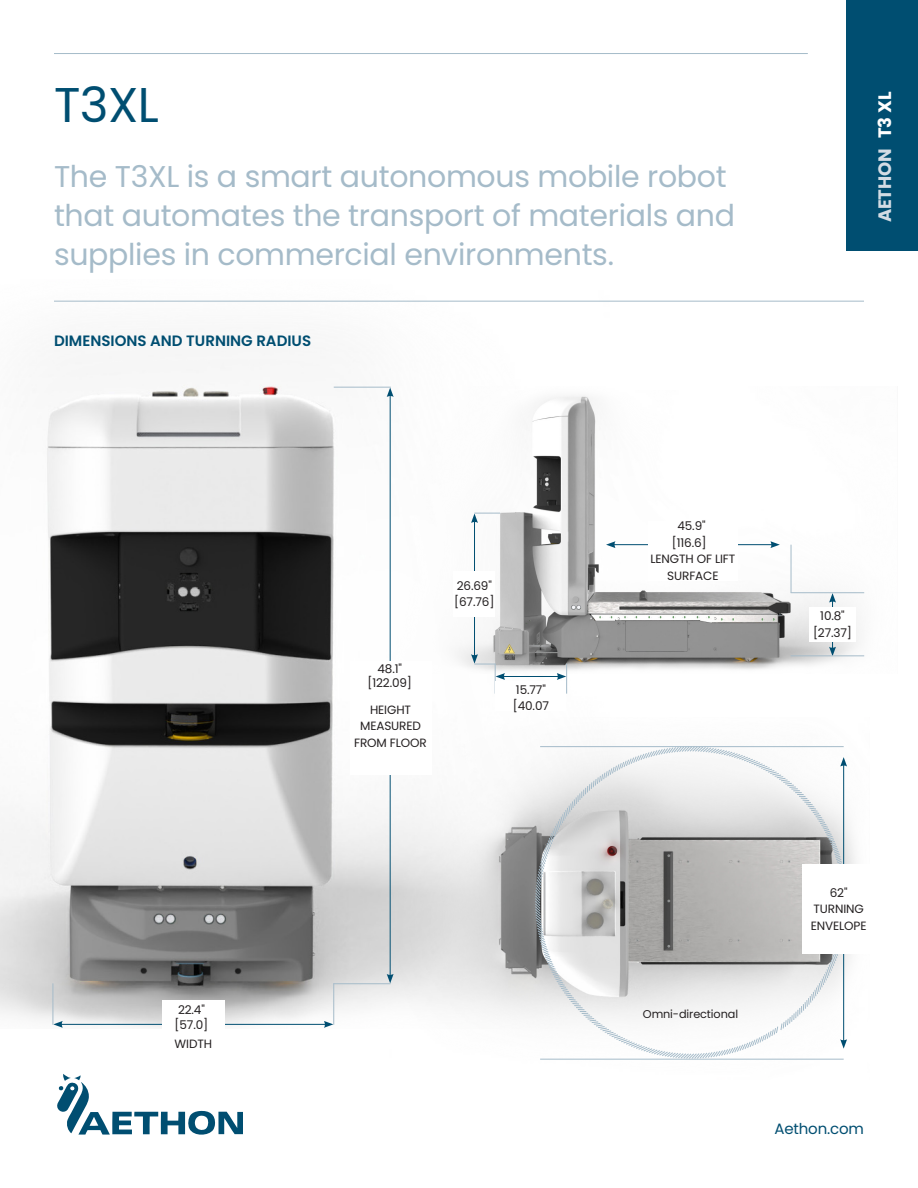
<style>
.page{position:relative;width:918px;height:1188px;background:#fff}
.page>*{position:absolute;margin:0;border:0;box-sizing:border-box;transform-origin:0 0}
.Headline_-_H3{font:48.75px "Poppins";color:#004e71}
.Headline_-_H3-2{font:30px/39px "Poppins";letter-spacing:-.01em;color:#a5bbc9}
.Paragraph_-_Base{font:700 18px "Poppins";letter-spacing:-.01em;color:#d3dce4}
.Paragraph_-_Headline{font:600 15px "Poppins";color:#004e71}
.Paragraph_-_Base-2{font:15px "Poppins";letter-spacing:-.01em;color:#004e71}
.Paragraph_-_Measurem{font:12px/16.5px "Poppins";letter-spacing:-.01em;color:#231f20;text-align:center}
.Paragraph_-_Base-3{font:11.25px "Poppins";letter-spacing:-.01em;color:#231f20}
.s1{color:#fff}
</style>
<div class="page">
<img style="left:655px;top:544px;width:210px;height:126px">
<img style="left:0;top:300px;width:655px;height:728px">
<hr style="left:60px;top:1024px;width:266px;height:1px;background:#004e71">
<svg style="left:53px;top:1021px;width:10px;height:7px"></svg>
<svg style="left:324px;top:1021px;width:9px;height:7px"></svg>
<div style="left:847px;top:0;width:71px;height:251px;background:#004e71"></div>
<div style="left:162px;top:1000px;width:63px;height:46px;background:#fff"></div>
<svg style="left:57px;top:1074px;width:186px;height:61px"></svg>
<hr style="left:54px;top:301px;width:810px;height:1px;background:#a5bbc9">
<hr style="left:54px;top:53px;width:754px;height:1px;background:#a5bbc9">
<hr style="left:334px;top:387px;width:57px;height:1px;background:#a5bbc9">
<hr style="left:791px;top:545px;width:1px;height:48px;background:#a5bbc9">
<hr style="left:566px;top:664px;width:1px;height:30px;background:#a5bbc9">
<hr style="left:495px;top:664px;width:1px;height:30px;background:#a5bbc9">
<hr style="left:333px;top:983px;width:58px;height:1px;background:#a5bbc9">
<hr style="left:390px;top:395px;width:1px;height:581px;background:#004e71">
<svg style="left:387px;top:388px;width:7px;height:9px"></svg>
<svg style="left:387px;top:974px;width:3px;height:9px"></svg>
<hr style="left:613px;top:544px;width:160px;height:1px;background:#004e71">
<svg style="left:606px;top:541px;width:10px;height:7px"></svg>
<svg style="left:770px;top:541px;width:10px;height:7px"></svg>
<hr style="left:503px;top:676px;width:56px;height:1px;background:#004e71">
<svg style="left:496px;top:673px;width:9px;height:7px"></svg>
<svg style="left:557px;top:673px;width:9px;height:7px"></svg>
<hr style="left:832px;top:600px;width:1px;height:49px;background:#004e71">
<svg style="left:829px;top:647px;width:7px;height:8px"></svg>
<svg style="left:829px;top:593px;width:7px;height:10px"></svg>
<hr style="left:474px;top:521px;width:1px;height:136px;background:#004e71">
<div style="left:350px;top:661px;width:81px;height:113px;background:#fff"></div>
<hr style="left:791px;top:592px;width:73px;height:1px;background:#a5bbc9">
<svg style="left:471px;top:513px;width:29px;height:10px"></svg>
<hr style="left:791px;top:655px;width:73px;height:1px;background:#a5bbc9">
<svg style="left:471px;top:654px;width:25px;height:11px"></svg>
<div style="left:624px;top:348px;width:75px;height:42px;background:#fff"></div>
<div style="left:809px;top:607px;width:47px;height:35px;background:#fff"></div>
<div style="left:453px;top:571px;width:42px;height:46px;background:#fff"></div>
<div style="left:496px;top:681px;width:70px;height:29px;background:#fff"></div>
<div style="left:648px;top:521px;width:90px;height:60px;background:#fff"></div>
<hr style="left:53px;top:983px;width:1px;height:42px;background:#a5bbc9">
<hr style="left:333px;top:983px;width:1px;height:42px;background:#a5bbc9">
<img style="left:390px;top:718px;width:466px;height:310px">
<svg style="left:534px;top:745px;width:315px;height:314px"></svg>
<hr style="left:540px;top:746px;width:304px;height:1px;background:#a5bbc9">
<hr style="left:540px;top:1059px;width:304px;height:1px;background:#a5bbc9">
<hr style="left:843px;top:764px;width:1px;height:278px;background:#004e71">
<svg style="left:840px;top:1039px;width:7px;height:10px"></svg>
<svg style="left:840px;top:757px;width:7px;height:10px"></svg>
<div style="left:802px;top:864px;width:73px;height:90px;background:#fff"></div>
<p class="Headline_-_H3" style="left:54px;top:76px;width:106px">T3XL</p>
<p class="Headline_-_H3-2" style="left:54px;top:157px;width:683px">The T3XL is a smart autonomous mobile robot that automates the transport of materials and supplies in commercial environments.</p>
<p class="Paragraph_-_Headline" style="left:54px;top:332px;width:259px">DIMENSIONS AND TURNING RADIUS</p>
<p class="Paragraph_-_Base" style="left:874px;top:222px;width:132px;rotate:-90deg">AETHON <span class="s1">T3 XL</span></p>
<p class="Paragraph_-_Measurem" style="left:175px;top:1003px;width:35px;line-height:14.4px;text-align:left">22.4" [57.0]</p>
<p class="Paragraph_-_Measurem" style="left:175px;top:1035px;width:39px">WIDTH</p>
<p class="Paragraph_-_Measurem" style="left:368px;top:661px;width:46px;line-height:14.4px">48.1" [122.09]</p>
<p class="Paragraph_-_Measurem" style="left:370px;top:701px;width:42px">HEIGHT</p>
<p class="Paragraph_-_Measurem" style="left:354px;top:718px;width:74px">MEASURED<br>FROM FLOOR</p>
<p class="Paragraph_-_Measurem" style="left:457px;top:578px;width:37px">26.69"</p>
<p class="Paragraph_-_Measurem" style="left:454px;top:594px;width:42px">[67.76]</p>
<p class="Paragraph_-_Measurem" style="left:516px;top:681px;width:31px">15.77"</p>
<p class="Paragraph_-_Measurem" style="left:513px;top:698px;width:38px">[40.07</p>
<p class="Paragraph_-_Measurem" style="left:677px;top:518px;width:30px">45.9"</p>
<p class="Paragraph_-_Measurem" style="left:672px;top:535px;width:36px">[116.6]</p>
<p class="Paragraph_-_Measurem" style="left:650px;top:551px;width:86px">LENGTH OF LIFT<br>SURFACE</p>
<p class="Paragraph_-_Measurem" style="left:820px;top:608px;width:26px">10.8"</p>
<p class="Paragraph_-_Measurem" style="left:813px;top:625px;width:41px">[27.37]</p>
<p class="Paragraph_-_Base-3" style="left:643px;top:1007px;width:97px">Omni-directional</p>
<p class="Paragraph_-_Measurem" style="left:830px;top:884px;width:19px">62"</p>
<p class="Paragraph_-_Measurem" style="left:811px;top:901px;width:57px;text-align:left">TURNING<br>ENVELOPE</p>
<p class="Paragraph_-_Base-2" style="left:774px;top:1120px;width:91px">Aethon.com</p>
</div>
